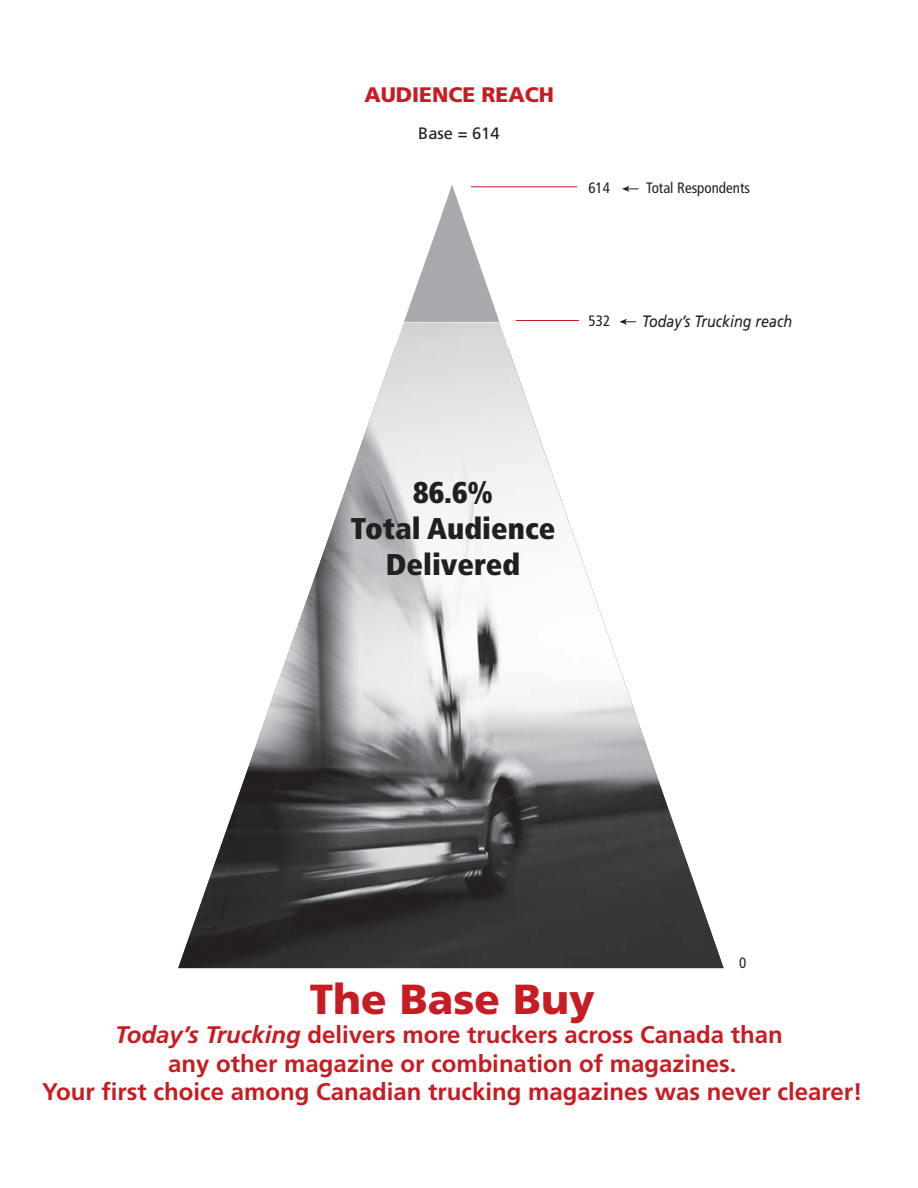
<style>
.page{position:relative;width:918px;height:1188px;background:#fff}
.page>*{position:absolute;margin:0;border:0;box-sizing:border-box;transform-origin:0 0}
.t1{font:900 42px "Frutiger";color:#c61c22}
.t2{font:900 condensed 30px/36px "Frutiger";color:#231f20;text-align:center}
.t3{font:700 24px/28.8px "Frutiger";color:#c61c22;text-align:center}
.t4{font:900 21px "Frutiger";color:#c61c22}
.t5{font:italic 16.5px "Frutiger";color:#231f20;scale:.87 1}
.t6{font:16.5px "Frutiger";color:#231f20}
.t7{font:condensed 15px "Frutiger";color:#231f20}
.s1{font-style:italic}
</style>
<div class="page">
<svg style="left:404px;top:185px;width:95px;height:137px"></svg>
<hr style="left:516px;top:320px;width:63px;height:1px;background:#c61c22">
<hr style="left:471px;top:186px;width:106px;height:1px;background:#c61c22">
<svg style="left:619px;top:319px;width:17px;height:4px"></svg>
<svg style="left:622px;top:186px;width:17px;height:6px"></svg>
<img style="left:178px;top:323px;width:546px;height:645px">
<p class="t4" style="left:364px;top:86px;width:191px">AUDIENCE REACH</p>
<p class="t6" style="left:418px;top:127px;width:83px">Base = 614</p>
<p class="t7" style="left:588px;top:182px;width:23px">614</p>
<p class="t7" style="left:646px;top:182px;width:105px">Total Respondents</p>
<p class="t7" style="left:589px;top:314px;width:23px">532</p>
<p class="t5" style="left:642px;top:314px;width:174px">Today’s Trucking reach</p>
<p class="t2" style="left:351px;top:477px;width:206px">86.6%<br>Total Audience<br>Delivered</p>
<p class="t7" style="left:739px;top:957px;width:9px">0</p>
<h1 class="t1" style="left:310px;top:982px;width:286px">The Base Buy</h1>
<p class="t3" style="left:42px;top:1022px;width:822px"><span class="s1">Today’s Trucking</span> delivers more truckers across Canada than<br>any other magazine or combination of magazines.<br>Your first choice among Canadian trucking magazines was never clearer!</p>
</div>
